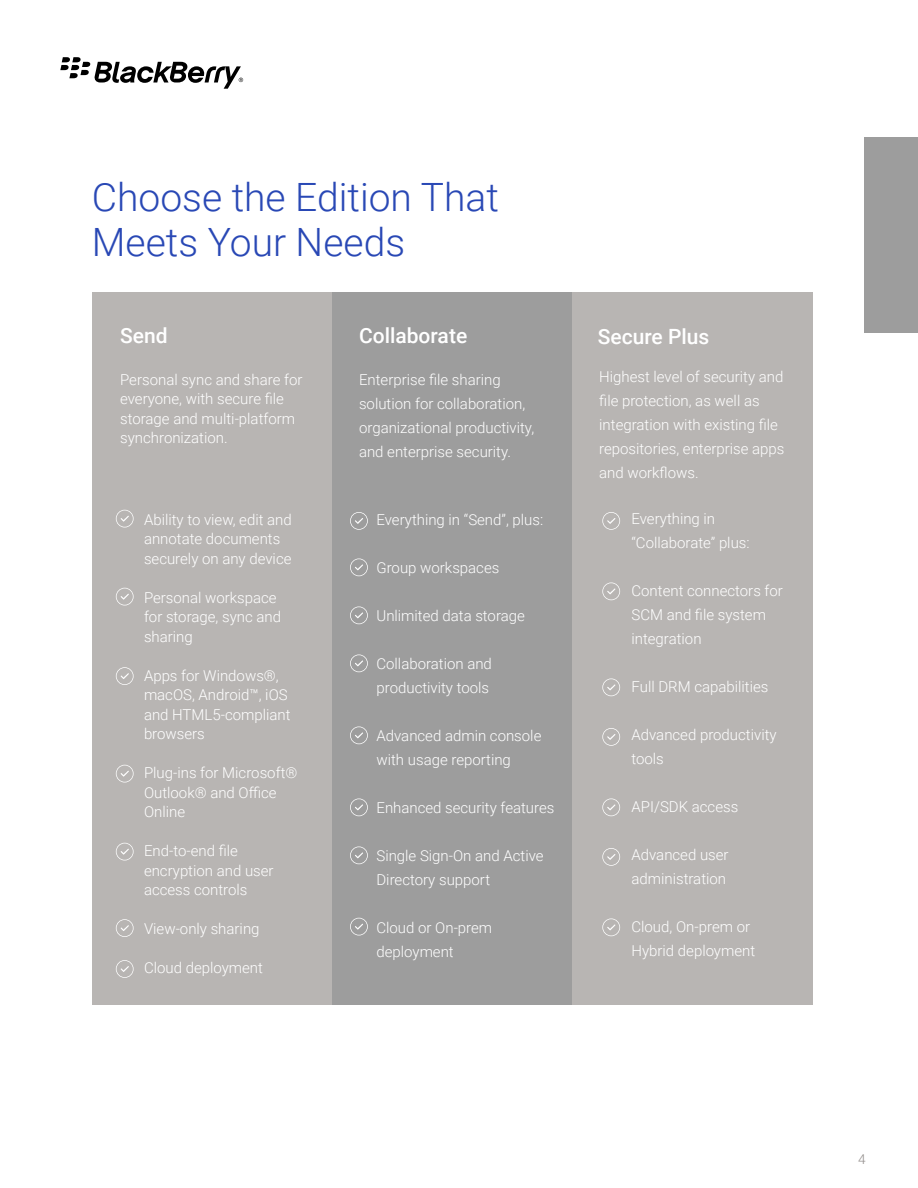
<style>
.page{position:relative;width:918px;height:1188px;background:#fff}
.page>*{position:absolute;margin:0;border:0;box-sizing:border-box;transform-origin:0 0}
.t1{font:300 39px "Roboto";color:#2948b5}
.t2{font:500 21px "Roboto";color:#fff}
.t3{font:300 15px/24px "Roboto";color:#fff}
.t4{font:300 13.5px "Roboto";color:#938e8c}
</style>
<div class="page">
<svg style="left:60px;top:57px;width:183px;height:32px"></svg>
<div style="left:864px;top:137px;width:54px;height:196px;background:#9d9d9d"></div>
<div style="left:92px;top:293px;width:241px;height:712px;background:#b8b5b3"></div>
<div style="left:333px;top:293px;width:240px;height:712px;background:#9d9d9d"></div>
<svg style="left:116px;top:510px;width:18px;height:18px"></svg>
<svg style="left:116px;top:667px;width:18px;height:18px"></svg>
<svg style="left:116px;top:765px;width:18px;height:18px"></svg>
<svg style="left:116px;top:843px;width:18px;height:18px"></svg>
<svg style="left:116px;top:919px;width:18px;height:18px"></svg>
<svg style="left:116px;top:588px;width:18px;height:18px"></svg>
<div style="left:572px;top:293px;width:241px;height:712px;background:#b8b5b3"></div>
<svg style="left:116px;top:960px;width:18px;height:18px"></svg>
<svg style="left:350px;top:512px;width:18px;height:18px"></svg>
<svg style="left:350px;top:606px;width:18px;height:18px"></svg>
<svg style="left:350px;top:654px;width:18px;height:18px"></svg>
<svg style="left:350px;top:726px;width:18px;height:18px"></svg>
<svg style="left:350px;top:798px;width:18px;height:18px"></svg>
<svg style="left:350px;top:558px;width:18px;height:18px"></svg>
<svg style="left:602px;top:512px;width:18px;height:18px"></svg>
<svg style="left:602px;top:678px;width:18px;height:18px"></svg>
<svg style="left:602px;top:728px;width:18px;height:18px"></svg>
<svg style="left:602px;top:798px;width:18px;height:18px"></svg>
<svg style="left:602px;top:848px;width:18px;height:18px"></svg>
<svg style="left:602px;top:582px;width:18px;height:18px"></svg>
<svg style="left:350px;top:846px;width:18px;height:18px"></svg>
<svg style="left:350px;top:918px;width:18px;height:18px"></svg>
<svg style="left:602px;top:918px;width:18px;height:18px"></svg>
<p class="t1" style="left:92px;top:170px;width:408px">Choose the Edition That</p>
<p class="t1" style="left:92px;top:215px;width:315px">Meets Your Needs</p>
<p class="t2" style="left:120px;top:321px;width:49px">Send</p>
<p class="t2" style="left:359px;top:320px;width:110px">Collaborate</p>
<p class="t2" style="left:598px;top:322px;width:113px">Secure Plus</p>
<p class="t3" style="left:120px;top:369px;width:184px;line-height:19.5px">Personal sync and share for everyone, with secure file storage and multi-platform synchronization.</p>
<p class="t3" style="left:359px;top:367px;width:177px">Enterprise file sharing solution for collaboration, organizational productivity, and enterprise security.</p>
<p class="t3" style="left:599px;top:364px;width:187px">Highest level of security and file protection, as well as integration with existing file repositories, enterprise apps and workflows.</p>
<p class="t3" style="left:144px;top:509px;width:149px;line-height:19.5px">Ability to view, edit and annotate documents securely on any device</p>
<p class="t3" style="left:144px;top:587px;width:139px;line-height:19.5px">Personal workspace for storage, sync and sharing</p>
<p class="t3" style="left:144px;top:665px;width:148px;line-height:19.5px">Apps for Windows®, macOS, Android™, iOS and HTML5-compliant browsers</p>
<p class="t3" style="left:144px;top:762px;width:155px;line-height:19.5px">Plug-ins for Microsoft®<br>Outlook® and Office<br>Online</p>
<p class="t3" style="left:144px;top:840px;width:131px;line-height:19.5px">End-to-end file encryption and user access controls</p>
<p class="t3" style="left:144px;top:916px;width:117px">View-only sharing</p>
<p class="t3" style="left:144px;top:955px;width:120px">Cloud deployment</p>
<p class="t3" style="left:376px;top:507px;width:168px">Everything in “Send”, plus:</p>
<p class="t3" style="left:376px;top:555px;width:124px">Group workspaces</p>
<p class="t3" style="left:376px;top:603px;width:150px">Unlimited data storage</p>
<p class="t3" style="left:376px;top:651px;width:117px">Collaboration and productivity tools</p>
<p class="t3" style="left:376px;top:723px;width:166px">Advanced admin console with usage reporting</p>
<p class="t3" style="left:376px;top:795px;width:179px">Enhanced security features</p>
<p class="t3" style="left:376px;top:843px;width:169px">Single Sign-On and Active<br>Directory support</p>
<p class="t3" style="left:376px;top:915px;width:117px">Cloud or On-prem deployment</p>
<p class="t3" style="left:632px;top:506px;width:120px">Everything in “Collaborate” plus:</p>
<p class="t3" style="left:632px;top:578px;width:153px">Content connectors for<br>SCM and file system integration</p>
<p class="t3" style="left:632px;top:674px;width:138px">Full DRM capabilities</p>
<p class="t3" style="left:632px;top:722px;width:147px">Advanced productivity tools</p>
<p class="t3" style="left:632px;top:794px;width:108px">API/SDK access</p>
<p class="t3" style="left:632px;top:842px;width:99px">Advanced user</p>
<p class="t3" style="left:632px;top:866px;width:96px">administration</p>
<p class="t3" style="left:632px;top:914px;width:125px">Cloud, On-prem or<br>Hybrid deployment</p>
<p class="t4" style="left:858px;top:1149px;width:9px">4</p>
</div>
